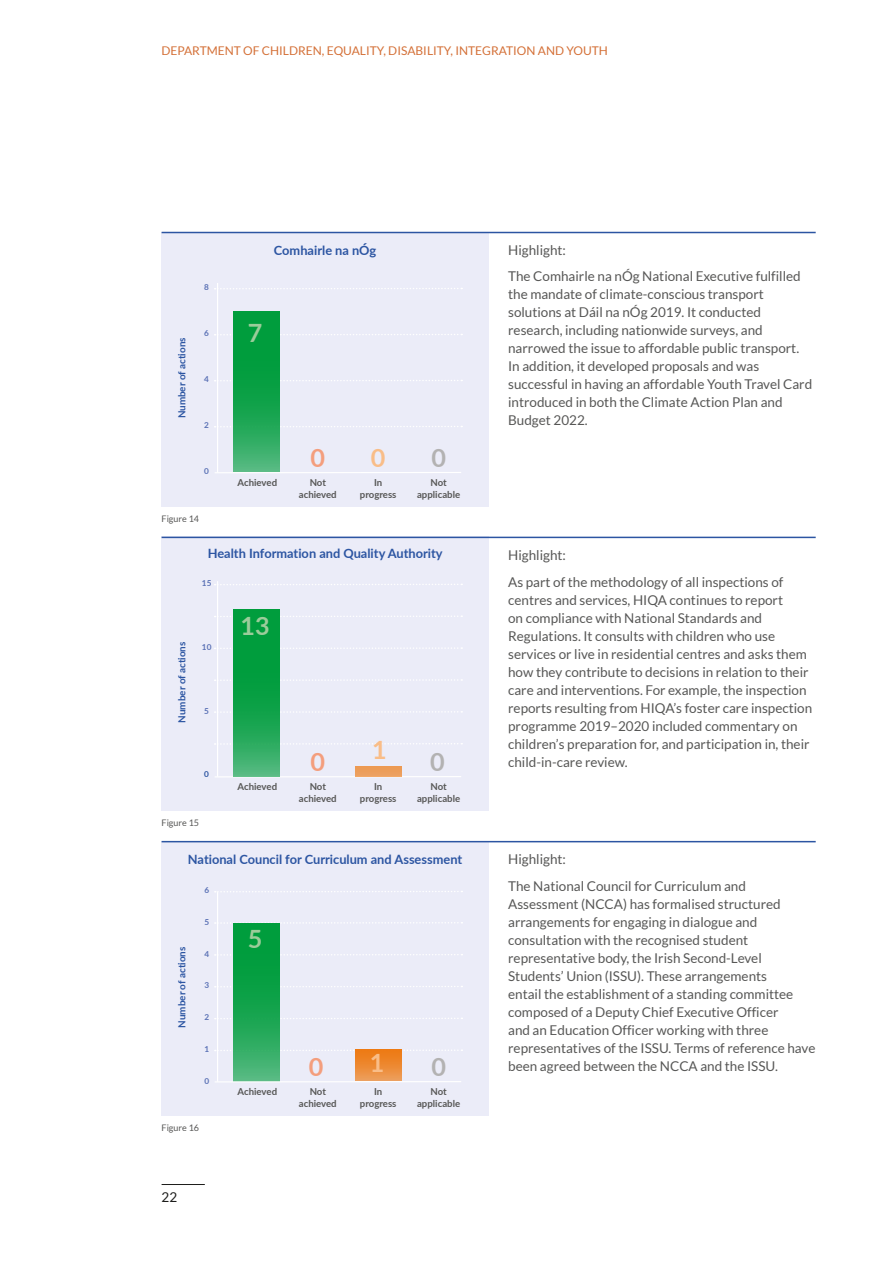
<style>
.page{position:relative;width:893px;height:1263px;background:#fff}
.page>*{position:absolute;margin:0;border:0;box-sizing:border-box;transform-origin:0 0}
.t1{font:700 25.2px "Lato";color:#9bcc9a}
.t2{font:700 25.2px "Lato";color:#f49e7d}
.t3{font:700 25.2px "Lato";color:#b3b2b2}
.t4{font:700 25.2px "Lato";color:#f9bd88}
.Body_Copy{font:13.5px/18px "Lato";color:#575756}
.t5{font:13.5px "Lato";color:#1d1d1b}
.t6{font:700 12.75px "Lato";color:#2c55a2}
.t7{font:12px "Lato";color:#d47037}
.t8{font:700 9.9px "Lato";color:#2c55a2}
.t9{font:700 9.6px/11.6px "Lato";color:#575756;text-align:center}
.t10{font:9px "Lato";color:#575756}
.t11{font:700 8.25px "Lato";color:#5a71b5}
.t12{font:700 8.25px "Lato";color:#2c55a2}
</style>
<div class="page">
<hr style="left:162px;top:1184px;width:43px;height:1px;background:#1d1d1b">
<div style="left:162px;top:537px;width:327px;height:274px;background:#ebecf8"></div>
<hr style="left:217px;top:581px;width:1px;height:196px;background:#fff">
<hr style="left:215px;top:776px;width:246px;height:1px;background:#fff">
<svg style="left:215px;top:743px;width:247px;height:2px"></svg>
<svg style="left:215px;top:679px;width:247px;height:2px"></svg>
<svg style="left:215px;top:647px;width:247px;height:2px"></svg>
<svg style="left:215px;top:615px;width:247px;height:2px"></svg>
<svg style="left:215px;top:711px;width:247px;height:2px"></svg>
<svg style="left:215px;top:584px;width:247px;height:1px"></svg>
<svg style="left:233px;top:609px;width:46px;height:168px;background:#14a34d"></svg>
<div style="left:355px;top:766px;width:46px;height:11px;background:#ec9d5a"></div>
<div style="left:162px;top:232px;width:327px;height:275px;background:#ebecf8"></div>
<hr style="left:217px;top:283px;width:1px;height:189px;background:#fff">
<hr style="left:215px;top:472px;width:246px;height:1px;background:#fff">
<svg style="left:215px;top:426px;width:247px;height:1px"></svg>
<svg style="left:215px;top:380px;width:247px;height:1px"></svg>
<svg style="left:215px;top:334px;width:247px;height:1px"></svg>
<svg style="left:215px;top:288px;width:247px;height:1px"></svg>
<svg style="left:233px;top:312px;width:46px;height:160px;background:#16a44e"></svg>
<hr style="left:162px;top:232px;width:654px;height:1px;background:#2c55a2">
<hr style="left:162px;top:537px;width:654px;height:1px;background:#2c55a2">
<div style="left:162px;top:842px;width:327px;height:274px;background:#ebecf8"></div>
<svg style="left:215px;top:1049px;width:247px;height:2px"></svg>
<svg style="left:215px;top:1017px;width:247px;height:2px"></svg>
<svg style="left:215px;top:986px;width:247px;height:1px"></svg>
<svg style="left:215px;top:954px;width:247px;height:2px"></svg>
<svg style="left:215px;top:922px;width:247px;height:2px"></svg>
<svg style="left:215px;top:891px;width:247px;height:1px"></svg>
<hr style="left:217px;top:892px;width:1px;height:189px;background:#fff">
<svg style="left:233px;top:923px;width:46px;height:158px;background:#19a551"></svg>
<svg style="left:355px;top:1050px;width:46px;height:31px"></svg>
<hr style="left:215px;top:1081px;width:246px;height:1px;background:#fff">
<hr style="left:162px;top:841px;width:654px;height:1px;background:#2c55a2">
<p class="t7" style="left:162px;top:44px;width:448px">DEPARTMENT OF CHILDREN, EQUALITY, DISABILITY, INTEGRATION AND YOUTH</p>
<p class="t8" style="left:175px;top:418px;width:82px;rotate:-90deg">Number of actions</p>
<p class="t11" style="left:204px;top:281px;width:6px">8</p>
<p class="t11" style="left:204px;top:327px;width:6px">6</p>
<p class="t11" style="left:204px;top:373px;width:6px">4</p>
<p class="t11" style="left:204px;top:419px;width:6px">2</p>
<p class="t11" style="left:204px;top:465px;width:6px">0</p>
<p class="t10" style="left:162px;top:514px;width:39px">Figure 14</p>
<p class="t6" style="left:274px;top:241px;width:104px">Comhairle na nÓg</p>
<p class="t1" style="left:248px;top:315px;width:16px">7</p>
<p class="t2" style="left:310px;top:439px;width:16px">0</p>
<p class="t4" style="left:371px;top:439px;width:16px">0</p>
<p class="t3" style="left:431px;top:439px;width:16px">0</p>
<p class="t9" style="left:238px;top:476px;width:41px">Achieved</p>
<p class="t9" style="left:299px;top:476px;width:39px">Not achieved</p>
<p class="t9" style="left:417px;top:476px;width:45px">Not applicable</p>
<p class="t9" style="left:360px;top:476px;width:38px">In progress</p>
<p class="t6" style="left:208px;top:544px;width:236px">Health Information and Quality Authority</p>
<p class="t11" style="left:202px;top:577px;width:11px">15</p>
<p class="t8" style="left:175px;top:723px;width:82px;rotate:-90deg">Number of actions</p>
<p class="t11" style="left:202px;top:641px;width:11px">10</p>
<p class="t11" style="left:204px;top:705px;width:6px">5</p>
<p class="t12" style="left:204px;top:768px;width:6px">0</p>
<p class="t10" style="left:162px;top:817px;width:39px">Figure 15</p>
<p class="t1" style="left:240px;top:607px;width:31px">13</p>
<p class="t4" style="left:372px;top:731px;width:16px">1</p>
<p class="t2" style="left:310px;top:744px;width:16px">0</p>
<p class="t3" style="left:430px;top:744px;width:16px">0</p>
<p class="t9" style="left:238px;top:780px;width:41px">Achieved</p>
<p class="t9" style="left:299px;top:780px;width:39px">Not achieved</p>
<p class="t9" style="left:417px;top:780px;width:45px">Not applicable</p>
<p class="t9" style="left:360px;top:780px;width:38px">In progress</p>
<p class="Body_Copy" style="left:508px;top:241px;width:59px">Highlight:</p>
<p class="Body_Copy" style="left:508px;top:267px;width:306px">The Comhairle na nÓg National Executive fulfilled the mandate of climate-conscious transport solutions at Dáil na nÓg 2019. It conducted research, including nationwide surveys, and narrowed the issue to affordable public transport.<br>In addition, it developed proposals and was successful in having an affordable Youth Travel Card introduced in both the Climate Action Plan and Budget 2022.</p>
<p class="Body_Copy" style="left:508px;top:546px;width:59px">Highlight:</p>
<p class="Body_Copy" style="left:508px;top:573px;width:306px">As part of the methodology of all inspections of centres and services, HIQA continues to report<br>on compliance with National Standards and Regulations. It consults with children who use services or live in residential centres and asks them how they contribute to decisions in relation to their care and interventions. For example, the inspection reports resulting from HIQA’s foster care inspection programme 2019–2020 included commentary on children’s preparation for, and participation in, their child-in-care review.</p>
<p class="t6" style="left:188px;top:850px;width:276px">National Council for Curriculum and Assessment</p>
<p class="Body_Copy" style="left:508px;top:850px;width:59px">Highlight:</p>
<p class="Body_Copy" style="left:508px;top:877px;width:309px">The National Council for Curriculum and Assessment (NCCA) has formalised structured arrangements for engaging in dialogue and consultation with the recognised student representative body, the Irish Second-Level Students’ Union (ISSU). These arrangements<br>entail the establishment of a standing committee composed of a Deputy Chief Executive Officer<br>and an Education Officer working with three representatives of the ISSU. Terms of reference have been agreed between the NCCA and the ISSU.</p>
<p class="t11" style="left:204px;top:884px;width:6px">6</p>
<p class="t11" style="left:204px;top:915px;width:6px">5</p>
<p class="t1" style="left:248px;top:920px;width:16px">5</p>
<p class="t8" style="left:175px;top:1027px;width:82px;rotate:-90deg">Number of actions</p>
<p class="t11" style="left:204px;top:947px;width:6px">4</p>
<p class="t11" style="left:204px;top:979px;width:6px">3</p>
<p class="t11" style="left:204px;top:1011px;width:6px">2</p>
<p class="t11" style="left:204px;top:1043px;width:6px">1</p>
<p class="t4" style="left:370px;top:1045px;width:16px">1</p>
<p class="t2" style="left:309px;top:1048px;width:16px">0</p>
<p class="t3" style="left:431px;top:1048px;width:16px">0</p>
<p class="t11" style="left:204px;top:1075px;width:6px">0</p>
<p class="t10" style="left:162px;top:1122px;width:39px">Figure 16</p>
<p class="t5" style="left:162px;top:1190px;width:17px">22</p>
<p class="t9" style="left:238px;top:1085px;width:41px">Achieved</p>
<p class="t9" style="left:299px;top:1085px;width:39px">Not achieved</p>
<p class="t9" style="left:417px;top:1085px;width:45px">Not applicable</p>
<p class="t9" style="left:360px;top:1085px;width:38px">In progress</p>
</div>
